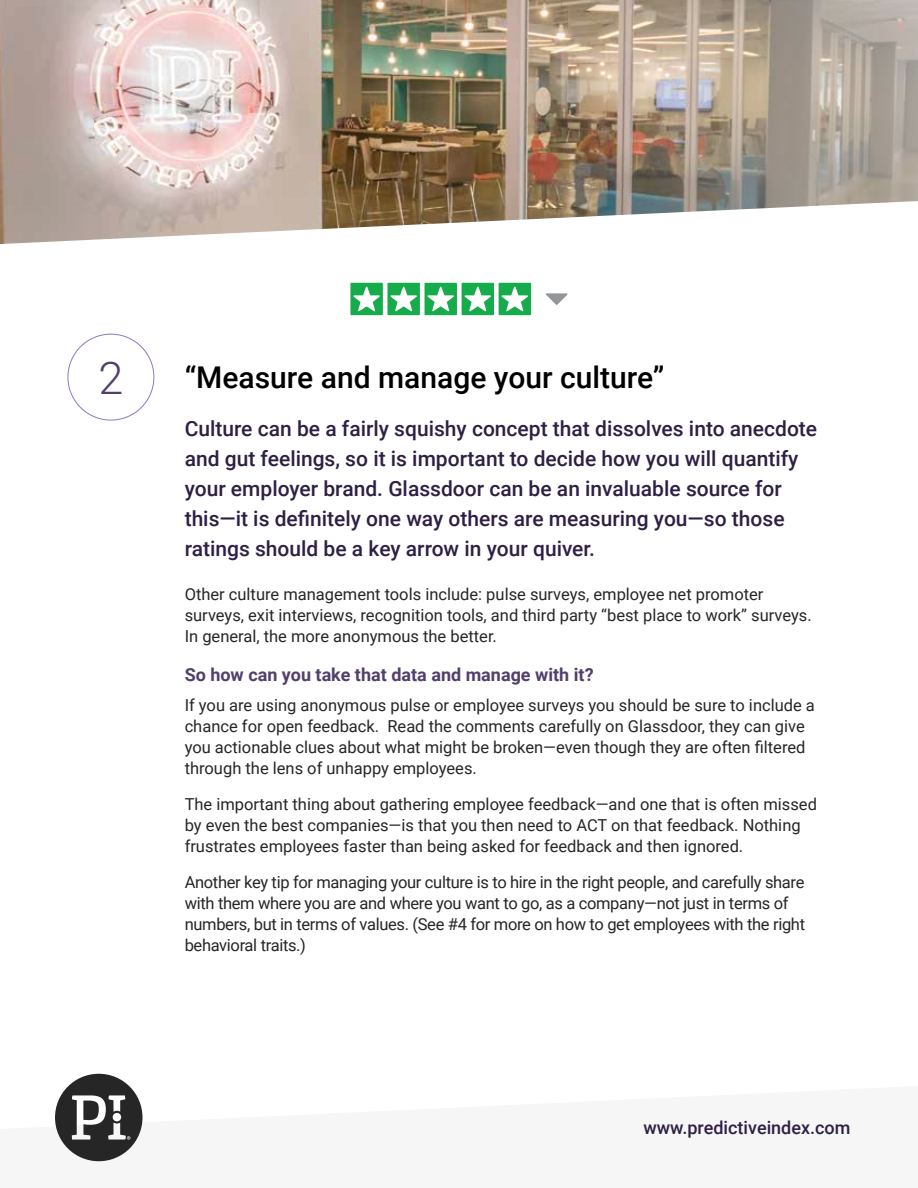
<style>
.page{position:relative;width:918px;height:1188px;background:#fff}
.page>*{position:absolute;margin:0;border:0;box-sizing:border-box;transform-origin:0 0}
.t1{font:300 45px "Roboto";color:#523f6c}
.t2{font:500 30px "Roboto";color:#000}
.t3{font:500 21px/30px "Roboto";color:#2e1f44}
.t4{font:700 18px "Roboto";color:#523f6c}
.t5{font:500 18px "Roboto";color:#2e1f44}
.t6{font:16.5px/21px "Roboto";color:#262626}
.t7{font:16.5px/21px "Roboto";letter-spacing:-.02em;color:#262626}
</style>
<div class="page">
<img style="left:0;top:0;width:918px;height:244px">
<div style="left:350px;top:283px;width:33px;height:32px;background:#16ab4b;border:2px solid #16ab4b"></div>
<svg style="left:353px;top:287px;width:27px;height:24px"></svg>
<div style="left:425px;top:283px;width:32px;height:32px;background:#16ab4b"></div>
<svg style="left:428px;top:287px;width:26px;height:24px"></svg>
<div style="left:499px;top:283px;width:32px;height:32px;background:#16ab4b"></div>
<svg style="left:502px;top:287px;width:26px;height:24px"></svg>
<div style="left:387px;top:283px;width:33px;height:32px;background:#16ab4b;border:2px solid #16ab4b"></div>
<svg style="left:391px;top:287px;width:26px;height:24px"></svg>
<div style="left:462px;top:283px;width:32px;height:32px;background:#16ab4b"></div>
<svg style="left:465px;top:287px;width:26px;height:24px"></svg>
<svg style="left:546px;top:293px;width:22px;height:12px"></svg>
<svg style="left:55px;top:1074px;width:87px;height:87px"></svg>
<h1 class="t1" style="left:98px;top:346px;width:26px">2</h1>
<h2 class="t2" style="left:185px;top:357px;width:481px">“Measure and manage your culture”</h2>
<p class="t3" style="left:185px;top:413px;width:634px">Culture can be a fairly squishy concept that dissolves into anecdote and gut feelings, so it is important to decide how you will quantify your employer brand. Glassdoor can be an invaluable source for this—it is definitely one way others are measuring you—so those ratings should be a key arrow in your quiver.</p>
<p class="t6" style="left:185px;top:583px;width:629px">Other culture management tools include: pulse surveys, employee net promoter surveys, exit interviews, recognition tools, and third party “best place to work” surveys.<br>In general, the more anonymous the better.</p>
<p class="t4" style="left:185px;top:662px;width:410px">So how can you take that data and manage with it?</p>
<p class="t6" style="left:185px;top:694px;width:632px">If you are using anonymous pulse or employee surveys you should be sure to include a chance for open feedback. Read the comments carefully on Glassdoor, they can give you actionable clues about what might be broken—even though they are often filtered through the lens of unhappy employees.</p>
<p class="t6" style="left:185px;top:793px;width:634px">The important thing about gathering employee feedback—and one that is often missed by even the best companies—is that you then need to ACT on that feedback. Nothing frustrates employees faster than being asked for feedback and then ignored.</p>
<p class="t7" style="left:185px;top:871px;width:622px">Another key tip for managing your culture is to hire in the right people, and carefully share with them where you are and where you want to go, as a company—not just in terms of numbers, but in terms of values. (See #4 for more on how to get employees with the right behavioral traits.)</p>
<p class="t5" style="left:643px;top:1115px;width:209px">www.predictiveindex.com</p>
</div>
